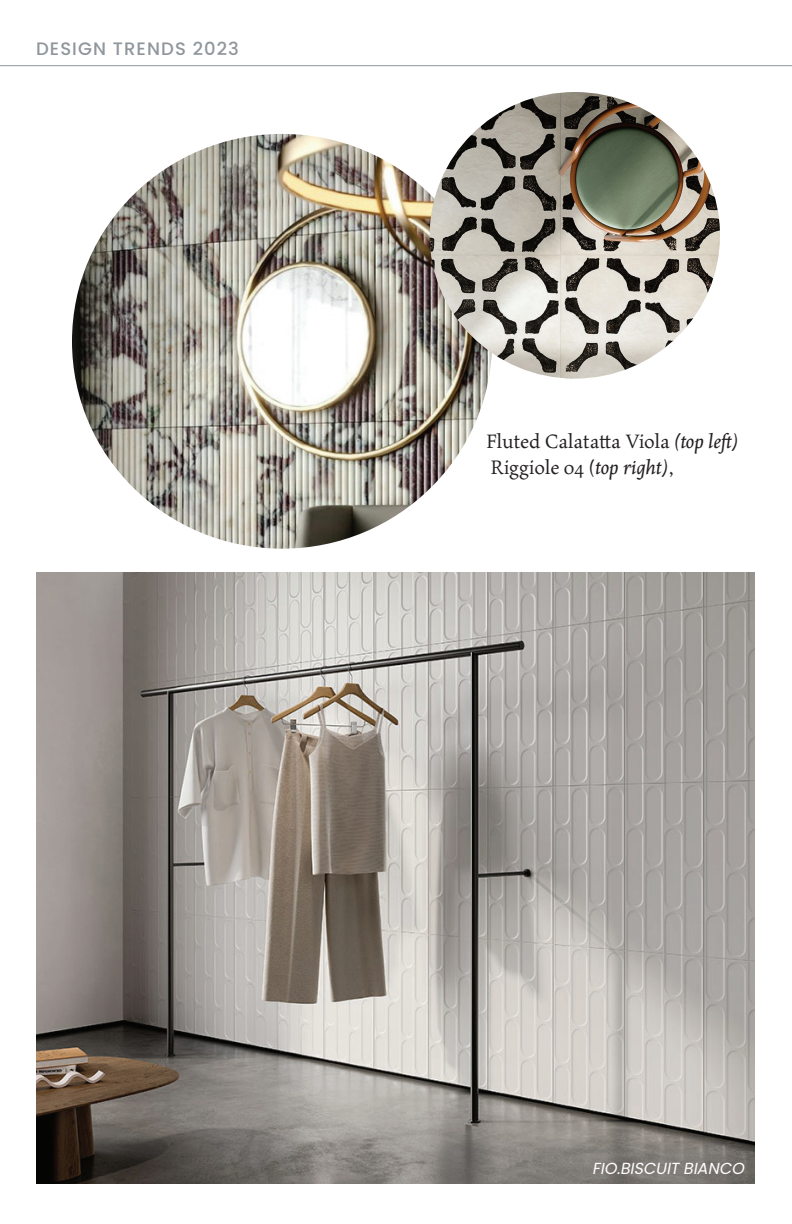
<style>
.page{position:relative;width:792px;height:1224px;background:#fff}
.page>*{position:absolute;margin:0;border:0;box-sizing:border-box;transform-origin:0 0}
.t1{font:22px/26.4px "Maiola";color:#231f20}
.t2{font:500 18px "Poppins";letter-spacing:.06em;color:#8f979c}
.t3{font:italic 16px "Poppins";color:#fff}
.s1{font-family:"Maiola Bk";font-style:italic}
</style>
<div class="page">
<img style="left:36px;top:572px;width:718px;height:612px">
<img style="left:72px;top:134px;width:416px;height:415px">
<img style="left:430px;top:92px;width:290px;height:287px">
<hr style="left:0;top:65px;width:792px;height:1px;background:#8f979c">
<p class="t2" style="left:36px;top:38px;width:205px">DESIGN TRENDS 2023</p>
<p class="t1" style="left:486px;top:427px;width:254px">Fluted Calatatta Viola <span class="s1">(top left)<br></span>Riggiole 04 (<span class="s1">top right)</span>,</p>
<p class="t3" style="left:592px;top:1159px;width:158px">FIO.BISCUIT BIANCO</p>
</div>
